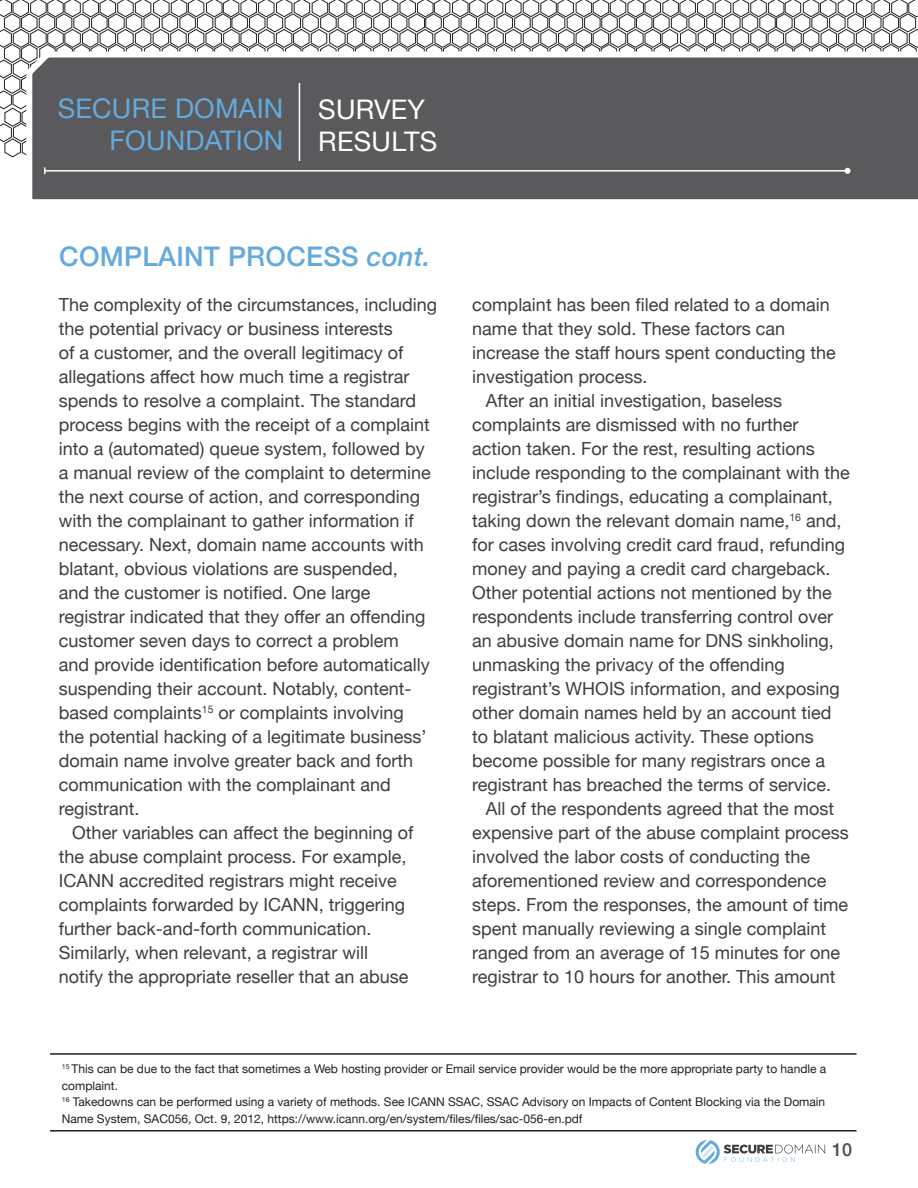
<style>
.page{position:relative;width:918px;height:1188px;background:#fff}
.page>*{position:absolute;margin:0;border:0;box-sizing:border-box;transform-origin:0 0}
.t1{font:27px/32.4px "Helvetica Neue";letter-spacing:.01em;color:#64aadd;text-align:right}
.t2{font:500 27px "Helvetica Neue";letter-spacing:.01em;color:#64aadd}
.t3{font:27px/32.4px "Helvetica Neue";letter-spacing:.01em;color:#fff}
.t4{font:18px/24px "Helvetica Neue";color:#3e3e3f}
.t5{font:500 18px "Helvetica Neue";color:#4b4c4d}
.t6{font:12px/16.5px "Helvetica Neue";color:#231f20}
.s1{font-style:italic}
</style>
<div class="page">
<svg style="left:696px;top:1140px;width:129px;height:24px"></svg>
<svg style="left:0;top:0;width:918px;height:157px"></svg>
<svg style="left:23px;top:46px;width:895px;height:154px;background:#676769"></svg>
<hr style="left:45px;top:170px;width:803px;height:2px;background:#fff">
<svg style="left:44px;top:167px;width:2px;height:7px"></svg>
<svg style="left:845px;top:168px;width:6px;height:6px"></svg>
<hr style="left:299px;top:83px;width:1px;height:78px;background:#fff">
<hr style="left:50px;top:1130px;width:807px;height:2px;background:#231f20">
<hr style="left:50px;top:1053px;width:807px;height:2px;background:#231f20">
<p class="t1" style="left:58px;top:94px;width:227px">SECURE DOMAIN<br>FOUNDATION</p>
<p class="t3" style="left:318px;top:94px;width:121px">SURVEY<br>RESULTS</p>
<p class="t2" style="left:59px;top:234px;width:373px">COMPLAINT PROCESS <span class="s1">cont.</span></p>
<p class="t4" style="left:59px;top:293px;width:380px">The complexity of the circumstances, including the potential privacy or business interests<br>of a customer, and the overall legitimacy of allegations affect how much time a registrar spends to resolve a complaint. The standard process begins with the receipt of a complaint into a (automated) queue system, followed by a manual review of the complaint to determine the next course of action, and corresponding with the complainant to gather information if necessary. Next, domain name accounts with blatant, obvious violations are suspended,<br>and the customer is notified. One large registrar indicated that they offer an offending customer seven days to correct a problem<br>and provide identification before automatically suspending their account. Notably, content&shy;based complaints<sup>15</sup> or complaints involving<br>the potential hacking of a legitimate business’ domain name involve greater back and forth communication with the complainant and registrant.</p>
<p class="t4" style="left:59px;top:821px;width:356px;text-indent:14px">Other variables can affect the beginning of the abuse complaint process. For example, ICANN accredited registrars might receive complaints forwarded by ICANN, triggering further back-and-forth communication.<br>Similarly, when relevant, a registrar will notify the appropriate reseller that an abuse</p>
<p class="t4" style="left:472px;top:293px;width:365px">complaint has been filed related to a domain name that they sold. These factors can increase the staff hours spent conducting the investigation process.</p>
<p class="t4" style="left:472px;top:389px;width:379px;text-indent:14px">After an initial investigation, baseless complaints are dismissed with no further action taken. For the rest, resulting actions include responding to the complainant with the registrar’s findings, educating a complainant, taking down the relevant domain name,<sup>16</sup> and, for cases involving credit card fraud, refunding money and paying a credit card chargeback.<br>Other potential actions not mentioned by the respondents include transferring control over an abusive domain name for DNS sinkholing, unmasking the privacy of the offending registrant’s WHOIS information, and exposing other domain names held by an account tied to blatant malicious activity. These options become possible for many registrars once a registrant has breached the terms of service.</p>
<p class="t4" style="left:472px;top:797px;width:378px;text-indent:14px">All of the respondents agreed that the most expensive part of the abuse complaint process involved the labor costs of conducting the aforementioned review and correspondence steps. From the responses, the amount of time spent manually reviewing a single complaint ranged from an average of 15 minutes for one registrar to 10 hours for another. This amount</p>
<p class="t6" style="left:62px;top:1062px;width:766px"><sup>15</sup> This can be due to the fact that sometimes a Web hosting provider or Email service provider would be the more appropriate party to handle a complaint.<br><sup>16</sup> Takedowns can be performed using a variety of methods. See ICANN SSAC, SSAC Advisory on Impacts of Content Blocking via the Domain Name System, SAC056, Oct. 9, 2012, https://www.icann.org/en/system/files/files/sac-056-en.pdf</p>
<p class="t5" style="left:832px;top:1135px;width:22px">10</p>
</div>
